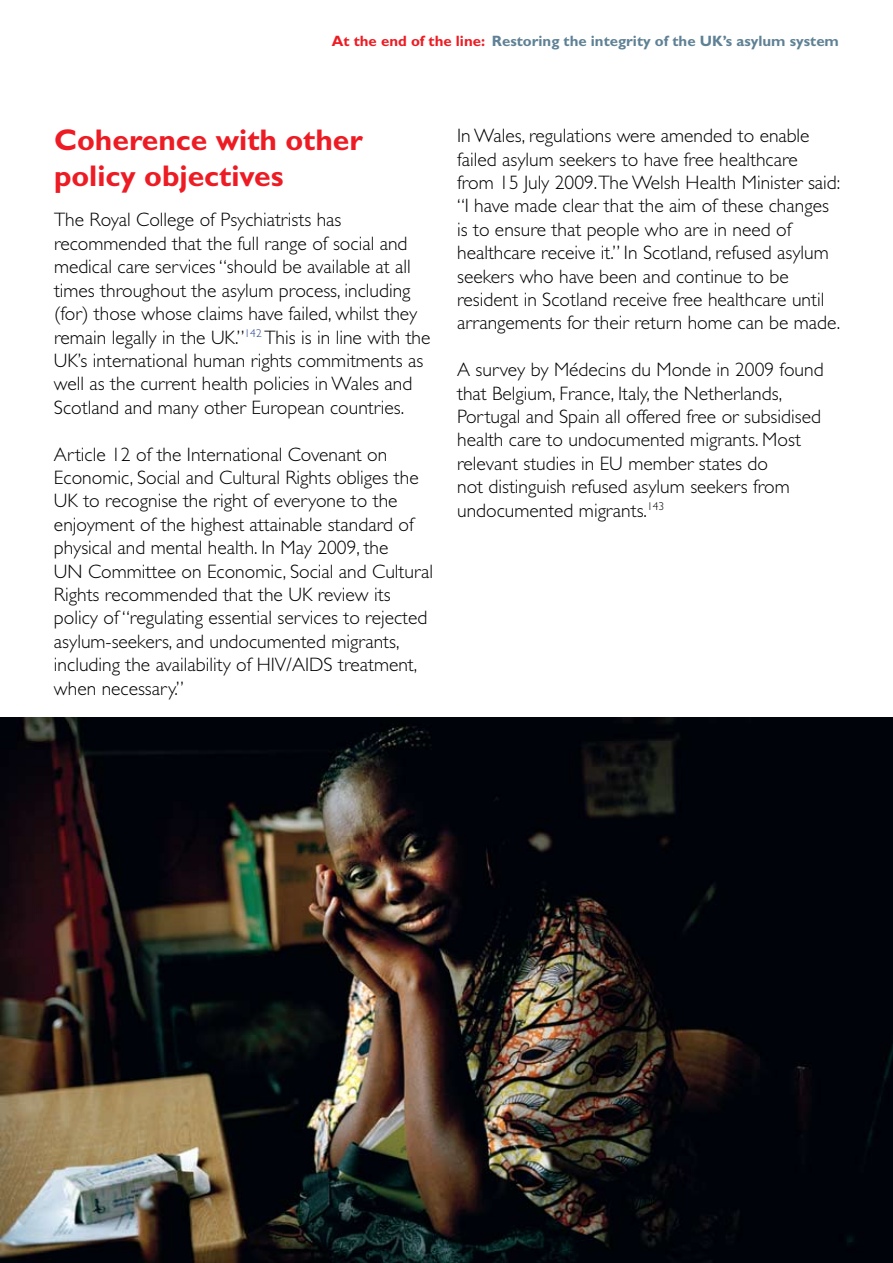
<style>
.page{position:relative;width:893px;height:1263px;background:#fff}
.page>*{position:absolute;margin:0;border:0;box-sizing:border-box;transform-origin:0 0}
.t1{font:700 30px/36px "Gill Sans";color:#ed1c24}
.t2{font:300 19.5px/23.4px "Gill Sans";color:#000}
.t3{font:700 15px "Gill Sans";color:#5f8195}
.s1{color:#ed1c24}
</style>
<div class="page">
<img style="left:0;top:717px;width:893px;height:546px">
<p class="t3" style="left:332px;top:32px;width:509px"><span class="s1">At the end of the line:</span> Restoring the integrity of the UK’s asylum system</p>
<h1 class="t1" style="left:54px;top:122px;width:310px">Coherence with other policy objectives</h1>
<p class="t2" style="left:54px;top:208px;width:378px">The Royal College of Psychiatrists has recommended that the full range of social and medical care services “should be available at all times throughout the asylum process, including (for) those whose claims have failed, whilst they remain legally in the UK.”<sup>142</sup> This is in line with the UK’s international human rights commitments as well as the current health policies in Wales and Scotland and many other European countries.</p>
<p class="t2" style="left:54px;top:442px;width:381px">Article 12 of the International Covenant on Economic, Social and Cultural Rights obliges the UK to recognise the right of everyone to the enjoyment of the highest attainable standard of physical and mental health. In May 2009, the<br>UN Committee on Economic, Social and Cultural Rights recommended that the UK review its policy of “regulating essential services to rejected asylum-seekers, and undocumented migrants, including the availability of HIV/AIDS treatment, when necessary.”</p>
<p class="t2" style="left:457px;top:124px;width:385px">In Wales, regulations were amended to enable failed asylum seekers to have free healthcare<br>from 15 July 2009.The Welsh Health Minister said: “I have made clear that the aim of these changes is to ensure that people who are in need of healthcare receive it.” In Scotland, refused asylum seekers who have been and continue to be resident in Scotland receive free healthcare until arrangements for their return home can be made.</p>
<p class="t2" style="left:457px;top:358px;width:368px">A survey by Médecins du Monde in 2009 found that Belgium, France, Italy, the Netherlands, Portugal and Spain all offered free or subsidised health care to undocumented migrants. Most relevant studies in EU member states do<br>not distinguish refused asylum seekers from undocumented migrants.<sup>143</sup></p>
</div>
